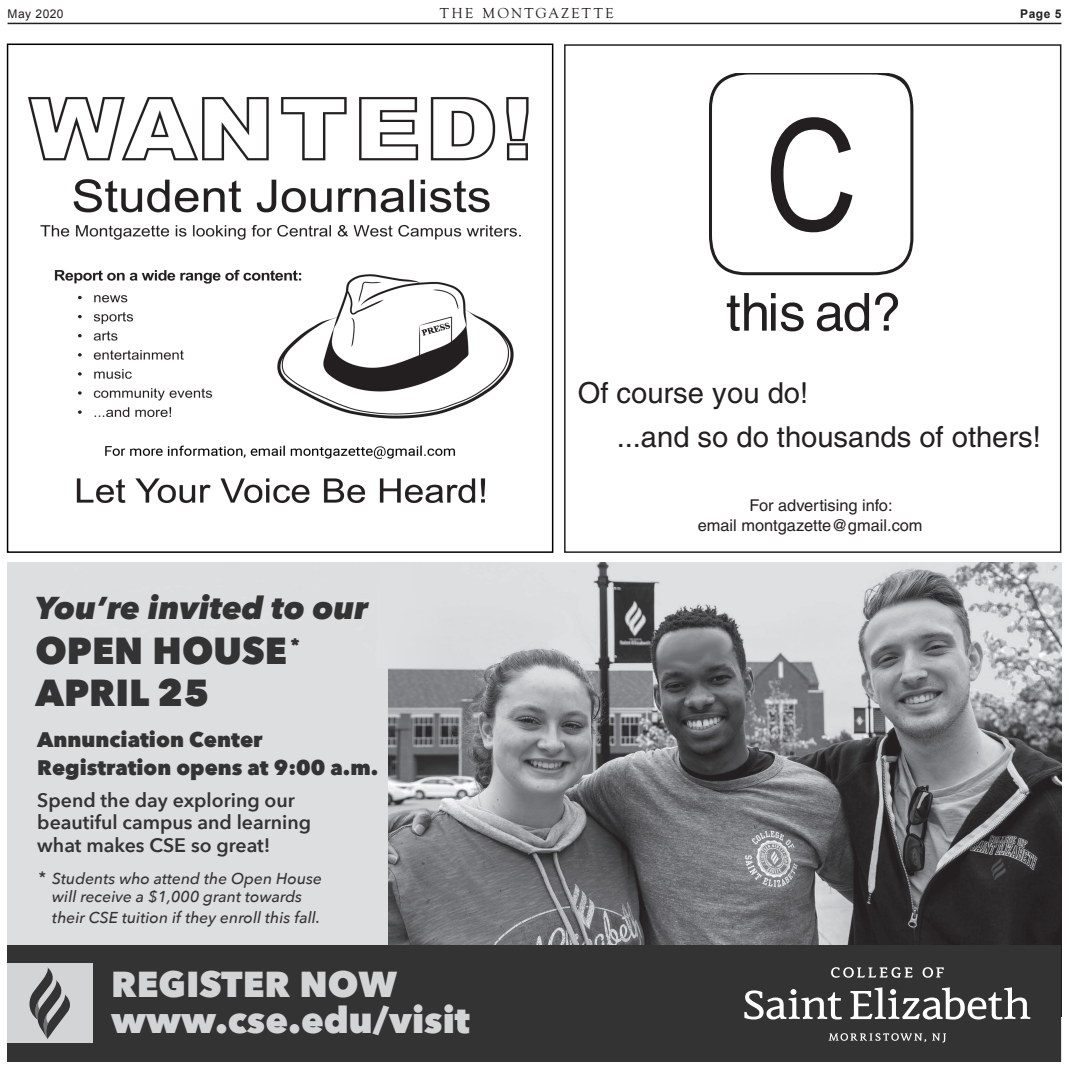
<style>
.page{position:relative;width:1069px;height:1069px;background:#fff}
.page>*{position:absolute;margin:0;border:0;box-sizing:border-box;transform-origin:0 0}
.t1{font:216.6px "SW Gamekeys";color:#231f20}
.t2{font:52.35px "Helvetica LT Com";letter-spacing:-.015em;color:#231f20}
.t3{font:800 37.5px/42px "Avenir Next";color:#343334}
.t4{font:800 36px/36px "Avenir Next";color:#d3d4d6}
.t5{font:italic 800 31.5px "Avenir Next";color:#343334}
.t6{font:28.95px/44.2px "Helvetica LT Com";color:#231f20}
.t7{font:800 21px/28.5px "Avenir Next";color:#343334}
.t8{font:600 19.5px/22.5px "Avenir Next";color:#343334}
.t9{font:16.2px/19.5px "Helvetica LT Com";color:#231f20}
.t10{font:italic 500 15.75px/18px "Avenir Next";color:#343334;text-align:center}
.t11{font:15px "Goudy Old Sty";letter-spacing:.14em;color:#231f20}
.t12{font:12px "Arial";letter-spacing:.04em;color:#231f20}
.t13{font:700 12px "Arial";color:#231f20}
.s1{font-style:normal;font-size:16.5px}
</style>
<div class="page">
<hr style="left:8px;top:23px;width:1053px;height:1px;background:#231f20">
<img style="left:388px;top:562px;width:673px;height:382px">
<div style="left:8px;top:944px;width:1053px;height:117px;background:#343334"></div>
<svg style="left:831px;top:967px;width:81px;height:10px"></svg>
<svg style="left:922px;top:967px;width:21px;height:10px"></svg>
<svg style="left:828px;top:1033px;width:97px;height:8px"></svg>
<svg style="left:932px;top:1033px;width:13px;height:9px"></svg>
<svg style="left:744px;top:989px;width:97px;height:30px"></svg>
<svg style="left:850px;top:987px;width:180px;height:32px"></svg>
<div style="left:8px;top:963px;width:85px;height:80px;background:#d3d4d6"></div>
<svg style="left:29px;top:967px;width:41px;height:71px"></svg>
<div style="left:377px;top:562px;width:90px;height:105px;background:#dfe0e2"></div>
<svg style="left:564px;top:44px;width:497px;height:509px"></svg>
<img style="left:28px;top:97px;width:501px;height:406px">
<div style="left:7px;top:43px;width:546px;height:509px;border:2px solid #000"></div>
<p class="t12" style="left:8px;top:6px;width:58px">May 2020</p>
<p class="t11" style="left:440px;top:5px;width:175px">THE MONTGAZETTE</p>
<p class="t13" style="left:1019px;top:6px;width:43px">Page 5</p>
<p class="t1" style="left:701px;top:65px;width:220px">C</p>
<p class="t2" style="left:725px;top:282px;width:177px">this ad?</p>
<p class="t6" style="left:616px;top:370px;width:425px;text-indent:-39px">Of course you do!<br>...and so do thousands of others!</p>
<p class="t5" style="left:35px;top:588px;width:334px">You’re invited to our</p>
<p class="t3" style="left:35px;top:629px;width:266px">OPEN HOUSE <sup>*<br></sup>APRIL 25</p>
<p class="t7" style="left:37px;top:724px;width:342px">Annunciation Center<br>Registration opens at 9:00 a.m.</p>
<p class="t8" style="left:37px;top:788px;width:275px">Spend the day exploring our beautiful campus and learning what makes CSE so great!</p>
<p class="t10" style="left:39px;top:869px;width:285px"><span class="s1">*</span> Students who attend the Open House will receive a $1,000 grant towards</p>
<p class="t10" style="left:52px;top:907px;width:269px">their CSE tuition if they enroll this fall.</p>
<p class="t4" style="left:111px;top:965px;width:360px">REGISTER NOW www.cse.edu/visit</p>
<p class="t9" style="left:697px;top:495px;width:226px;text-indent:52px">For advertising info: email montgazette@gmail.com</p>
</div>
